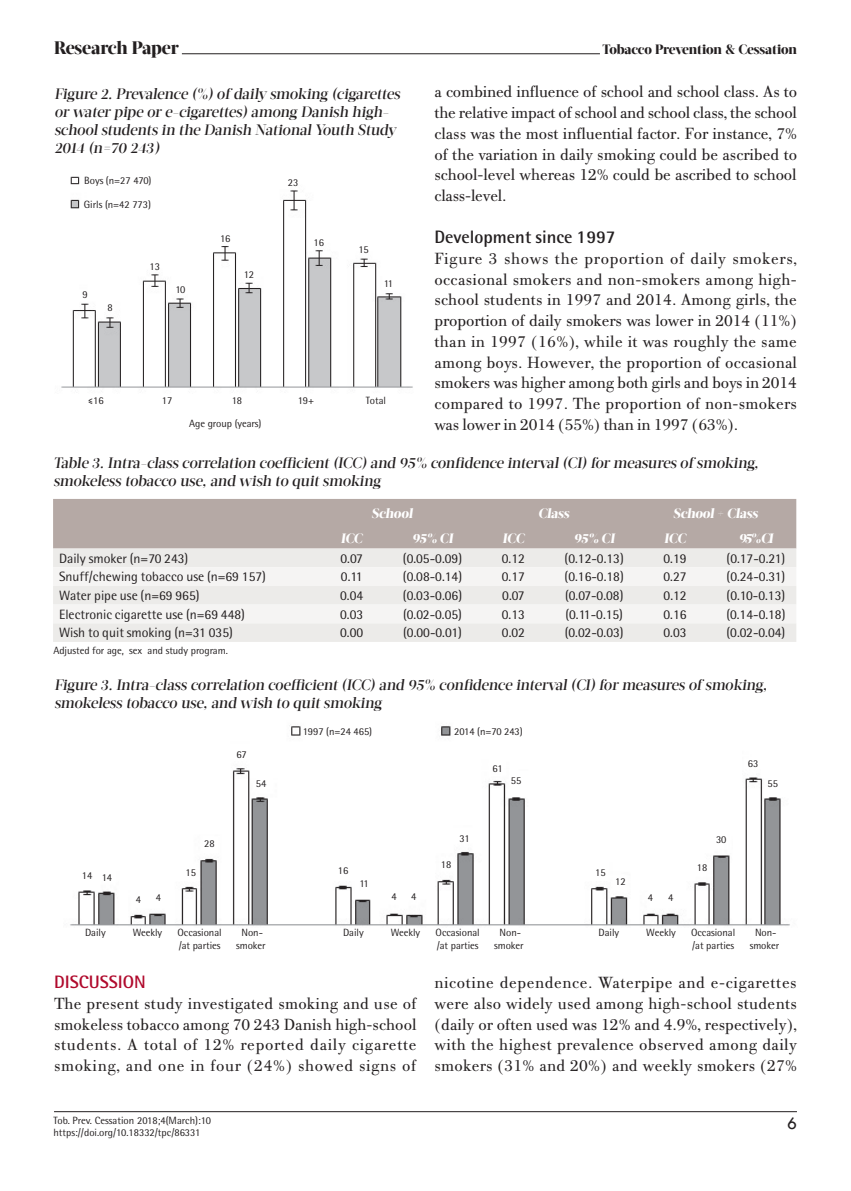
<style>
.page{position:relative;width:851px;height:1191px;background:#fff}
.page>*{position:absolute;margin:0;border:0;box-sizing:border-box;transform-origin:0 0}
.t1{font:700 18px "Rotis Semi Sans Hel";color:#231f20}
.t2{font:800 18px "Acta Display W04";letter-spacing:-.01em;color:#231f20}
.t3{font:700 18px "Rotis Semi Sans Hel";color:#b0092c}
.t4{font:18px "Tw Cen";color:#231f20}
.t5{font:17.25px/20.7px "PF Bodoni Text";letter-spacing:.015em;color:#231f20;text-align:justify}
.t6{font:500 15px/18px "Acta Display W04";color:#231f20}
.t7{font:13.5px "Rotis Semi Sans Hel";color:#231f20}
.t8{font:800 13.5px "Acta Display W04";color:#fff}
.t9{font:800 13.5px "Acta Display W04";letter-spacing:-.01em;color:#231f20}
.t10{font:10.5px/12.6px "Rotis Semi Sans Hel";letter-spacing:-.005em;color:#231f20}
.s1{font-family:"DIN Pro"}
</style>
<div class="page">
<hr style="left:182px;top:53px;width:418px;height:1px;background:#231f20">
<hr style="left:54px;top:1111px;width:742px;height:1px;background:#231f20">
<img style="left:61px;top:176px;width:352px;height:212px">
<div style="left:53px;top:499px;width:743px;height:49px;background:#b5a9a5"></div>
<div style="left:53px;top:548px;width:743px;height:94px;background:#ecebe9"></div>
<svg style="left:53px;top:567px;width:743px;height:56px;fill:#f5f4f3"></svg>
<img style="left:70px;top:725px;width:720px;height:201px">
<p class="t2" style="left:54px;top:36px;width:126px">Research Paper</p>
<p class="t9" style="left:602px;top:41px;width:196px">Tobacco Prevention &amp; Cessation</p>
<p class="t6" style="left:54px;top:85px;width:350px">Figure 2. Prevalence (%) of daily smoking (cigarettes or water pipe or e-cigarettes) among Danish high&shy;school students in the Danish National Youth Study 2014 (n=70 243)</p>
<p class="t10" style="left:84px;top:174px;width:69px">Boys (n=27 470)</p>
<p class="t10" style="left:84px;top:198px;width:68px">Girls (n=42 773)</p>
<p class="t10" style="left:82px;top:288px;width:7px">9</p>
<p class="t10" style="left:108px;top:301px;width:7px">8</p>
<p class="t10" style="left:150px;top:260px;width:12px">13</p>
<p class="t10" style="left:175px;top:283px;width:12px">10</p>
<p class="t10" style="left:220px;top:232px;width:12px">16</p>
<p class="t10" style="left:244px;top:268px;width:12px">12</p>
<p class="t10" style="left:288px;top:176px;width:12px">23</p>
<p class="t10" style="left:313px;top:236px;width:12px">16</p>
<p class="t10" style="left:358px;top:242px;width:12px">15</p>
<p class="t10" style="left:384px;top:277px;width:11px">11</p>
<p class="t10" style="left:88px;top:394px;width:17px"><span class="s1">≤</span>16</p>
<p class="t10" style="left:162px;top:394px;width:12px">17</p>
<p class="t10" style="left:232px;top:394px;width:12px">18</p>
<p class="t10" style="left:298px;top:394px;width:18px">19+</p>
<p class="t10" style="left:366px;top:394px;width:22px">Total</p>
<p class="t10" style="left:189px;top:417px;width:74px">Age group (years)</p>
<p class="t5" style="left:434px;top:82px;width:364px">a combined influence of school and school class. As to the relative impact of school and school class, the school class was the most influential factor. For instance, 7% of the variation in daily smoking could be ascribed to school-level whereas 12% could be ascribed to school class-level.</p>
<p class="t1" style="left:434px;top:226px;width:182px">Development since 1997</p>
<p class="t5" style="left:434px;top:248px;width:364px">Figure 3 shows the proportion of daily smokers, occasional smokers and non-smokers among high&shy;school students in 1997 and 2014. Among girls, the proportion of daily smokers was lower in 2014 (11%) than in 1997 (16%), while it was roughly the same among boys. However, the proportion of occasional smokers was higher among both girls and boys in 2014 compared to 1997. The proportion of non-smokers was lower in 2014 (55%) than in 1997 (63%).</p>
<p class="t6" style="left:53px;top:454px;width:709px">Table 3. Intra-class correlation coefficient (ICC) and 95% confidence interval (CI) for measures of smoking, smokeless tobacco use, and wish to quit smoking</p>
<p class="t8" style="left:371px;top:505px;width:45px">School</p>
<p class="t8" style="left:538px;top:505px;width:35px">Class</p>
<p class="t8" style="left:673px;top:505px;width:89px">School+ Class</p>
<p class="t8" style="left:341px;top:530px;width:26px">ICC</p>
<p class="t8" style="left:412px;top:530px;width:45px">95% CI</p>
<p class="t8" style="left:502px;top:530px;width:26px">ICC</p>
<p class="t8" style="left:573px;top:530px;width:45px">95% CI</p>
<p class="t8" style="left:664px;top:530px;width:26px">ICC</p>
<p class="t8" style="left:738px;top:530px;width:38px">95% CI</p>
<p class="t7" style="left:59px;top:550px;width:131px">Daily smoker (n=70 243)</p>
<p class="t7" style="left:340px;top:550px;width:24px">0.07</p>
<p class="t7" style="left:403px;top:550px;width:61px">(0.05-0.09)</p>
<p class="t7" style="left:501px;top:550px;width:25px">0.12</p>
<p class="t7" style="left:564px;top:550px;width:61px">(0.12-0.13)</p>
<p class="t7" style="left:663px;top:550px;width:25px">0.19</p>
<p class="t7" style="left:726px;top:550px;width:60px">(0.17-0.21)</p>
<p class="t7" style="left:59px;top:568px;width:208px">Snuff/chewing tobacco use (n=69 157)</p>
<p class="t7" style="left:341px;top:568px;width:23px">0.11</p>
<p class="t7" style="left:403px;top:568px;width:61px">(0.08-0.14)</p>
<p class="t7" style="left:501px;top:568px;width:25px">0.17</p>
<p class="t7" style="left:564px;top:568px;width:61px">(0.16-0.18)</p>
<p class="t7" style="left:663px;top:568px;width:25px">0.27</p>
<p class="t7" style="left:726px;top:568px;width:60px">(0.24-0.31)</p>
<p class="t7" style="left:59px;top:587px;width:142px">Water pipe use (n=69 965)</p>
<p class="t7" style="left:340px;top:587px;width:25px">0.04</p>
<p class="t7" style="left:403px;top:587px;width:61px">(0.03-0.06)</p>
<p class="t7" style="left:502px;top:587px;width:24px">0.07</p>
<p class="t7" style="left:565px;top:587px;width:60px">(0.07-0.08)</p>
<p class="t7" style="left:663px;top:587px;width:25px">0.12</p>
<p class="t7" style="left:726px;top:587px;width:60px">(0.10-0.13)</p>
<p class="t7" style="left:59px;top:606px;width:187px">Electronic cigarette use (n=69 448)</p>
<p class="t7" style="left:340px;top:606px;width:25px">0.03</p>
<p class="t7" style="left:403px;top:606px;width:60px">(0.02-0.05)</p>
<p class="t7" style="left:502px;top:606px;width:25px">0.13</p>
<p class="t7" style="left:565px;top:606px;width:59px">(0.11-0.15)</p>
<p class="t7" style="left:663px;top:606px;width:25px">0.16</p>
<p class="t7" style="left:726px;top:606px;width:61px">(0.14-0.18)</p>
<p class="t7" style="left:59px;top:624px;width:175px">Wish to quit smoking (n=31 035)</p>
<p class="t7" style="left:340px;top:624px;width:25px">0.00</p>
<p class="t7" style="left:403px;top:624px;width:60px">(0.00-0.01)</p>
<p class="t7" style="left:502px;top:624px;width:24px">0.02</p>
<p class="t7" style="left:564px;top:624px;width:60px">(0.02-0.03)</p>
<p class="t7" style="left:663px;top:624px;width:25px">0.03</p>
<p class="t7" style="left:726px;top:624px;width:60px">(0.02-0.04)</p>
<p class="t10" style="left:53px;top:644px;width:176px">Adjusted for age, sex and study program.</p>
<p class="t6" style="left:54px;top:675px;width:716px">Figure 3. Intra-class correlation coefficient (ICC) and 95% confidence interval (CI) for measures of smoking, smokeless tobacco use, and wish to quit smoking</p>
<p class="t10" style="left:82px;top:870px;width:32px">14 14</p>
<p class="t10" style="left:136px;top:893px;width:7px">4</p>
<p class="t10" style="left:156px;top:890px;width:7px">4</p>
<p class="t10" style="left:185px;top:866px;width:12px">15</p>
<p class="t10" style="left:204px;top:837px;width:12px">28</p>
<p class="t10" style="left:236px;top:748px;width:12px">67</p>
<p class="t10" style="left:256px;top:777px;width:12px">54</p>
<p class="t10" style="left:302px;top:724px;width:71px">1997 (n=24 465)</p>
<p class="t10" style="left:338px;top:864px;width:12px">16</p>
<p class="t10" style="left:359px;top:876px;width:11px">11</p>
<p class="t10" style="left:391px;top:890px;width:7px">4</p>
<p class="t10" style="left:411px;top:890px;width:7px">4</p>
<p class="t10" style="left:454px;top:724px;width:70px">2014 (n=70 243)</p>
<p class="t10" style="left:441px;top:858px;width:12px">18</p>
<p class="t10" style="left:459px;top:832px;width:12px">31</p>
<p class="t10" style="left:492px;top:762px;width:12px">61</p>
<p class="t10" style="left:511px;top:774px;width:12px">55</p>
<p class="t10" style="left:595px;top:866px;width:12px">15</p>
<p class="t10" style="left:615px;top:874px;width:12px">12</p>
<p class="t10" style="left:647px;top:890px;width:7px">4</p>
<p class="t10" style="left:668px;top:890px;width:7px">4</p>
<p class="t10" style="left:696px;top:860px;width:12px">18</p>
<p class="t10" style="left:716px;top:833px;width:12px">30</p>
<p class="t10" style="left:747px;top:757px;width:12px">63</p>
<p class="t10" style="left:767px;top:777px;width:12px">55</p>
<p class="t10" style="left:691px;top:926px;width:46px">Occasional /at parties</p>
<p class="t10" style="left:85px;top:926px;width:22px">Daily</p>
<p class="t10" style="left:133px;top:926px;width:31px">Weekly</p>
<p class="t10" style="left:177px;top:926px;width:46px">Occasional</p>
<p class="t10" style="left:343px;top:926px;width:22px">Daily</p>
<p class="t10" style="left:391px;top:926px;width:31px">Weekly</p>
<p class="t10" style="left:598px;top:926px;width:22px">Daily</p>
<p class="t10" style="left:646px;top:926px;width:31px">Weekly</p>
<p class="t10" style="left:179px;top:938px;width:43px">/at parties</p>
<p class="t10" style="left:435px;top:926px;width:46px">Occasional /at parties</p>
<p class="t10" style="left:236px;top:926px;width:31px;text-align:center">Non&shy;smoker</p>
<p class="t10" style="left:494px;top:926px;width:31px;text-align:center">Non&shy;smoker</p>
<p class="t10" style="left:749px;top:926px;width:31px;text-align:center">Non&shy;smoker</p>
<p class="t3" style="left:54px;top:971px;width:93px">DISCUSSION</p>
<p class="t5" style="left:54px;top:993px;width:364px">The present study investigated smoking and use of smokeless tobacco among 70 243 Danish high-school students. A total of 12% reported daily cigarette smoking, and one in four (24%) showed signs of</p>
<p class="t10" style="left:53px;top:1113px;width:159px">Tob. Prev. Cessation 2018;4(March):10 https://doi.org/10.18332/tpc/86331</p>
<p class="t5" style="left:434px;top:972px;width:364px">nicotine dependence. Waterpipe and e-cigarettes were also widely used among high-school students (daily or often used was 12% and 4.9%, respectively), with the highest prevalence observed among daily smokers (31% and 20%) and weekly smokers (27%</p>
<p class="t4" style="left:786px;top:1112px;width:11px">6</p>
</div>
